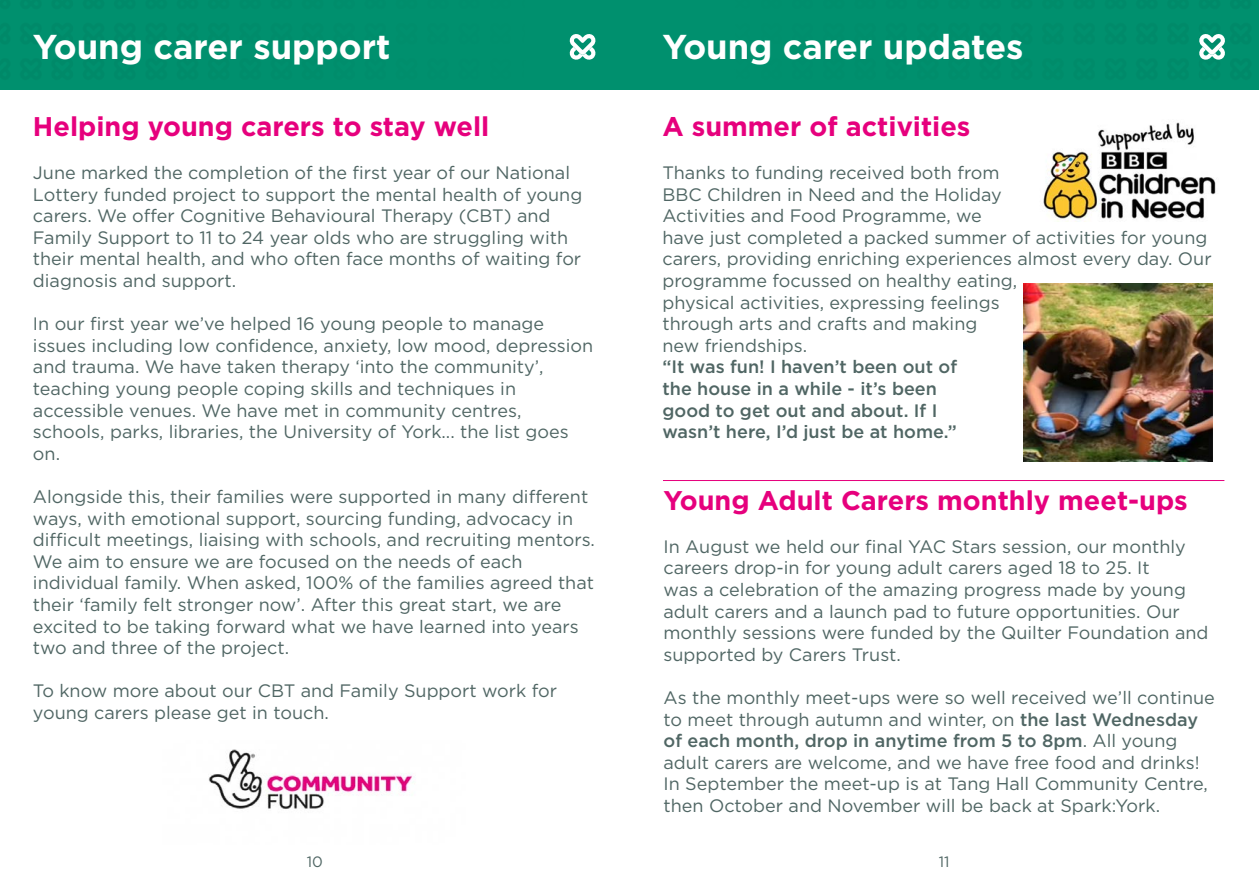
<style>
.page{position:relative;width:1259px;height:893px;background:#fff}
.page>*{position:absolute;margin:0;border:0;box-sizing:border-box;transform-origin:0 0}
.t1{font:700 34.5px "Gotham";color:#fff}
.t2{font:700 27px "Gotham";color:#e6007d}
.t3{font:18px/21.6px "Gotham";color:#506664}
.t4{font:500 18px/21.6px "Gotham";color:#506664}
.t5{font:15px "Gotham";color:#506664}
.s1{font-weight:500}
</style>
<div class="page">
<div style="left:629px;top:0;width:630px;height:89px;background:#00906e"></div>
<svg style="left:1198px;top:33px;width:27px;height:27px"></svg>
<div style="left:0;top:0;width:629px;height:89px;background:#00906e"></div>
<svg style="left:569px;top:34px;width:27px;height:26px"></svg>
<hr style="left:663px;top:480px;width:561px;height:1px;background:#e6007d">
<img style="left:208px;top:749px;width:207px;height:60px">
<img style="left:1043px;top:122px;width:173px;height:99px">
<img style="left:1023px;top:283px;width:189px;height:179px">
<h1 class="t1" style="left:33px;top:24px;width:359px">Young carer support</h1>
<h1 class="t1" style="left:662px;top:24px;width:362px">Young carer updates</h1>
<h2 class="t2" style="left:33px;top:109px;width:458px">Helping young carers to stay well</h2>
<p class="t3" style="left:33px;top:161px;width:551px">June marked the completion of the first year of our National Lottery funded project to support the mental health of young carers. We offer Cognitive Behavioural Therapy (CBT) and Family Support to 11 to 24 year olds who are struggling with their mental health, and who often face months of waiting for diagnosis and support.</p>
<p class="t3" style="left:33px;top:313px;width:562px">In our first year we’ve helped 16 young people to manage issues including low confidence, anxiety, low mood, depression and trauma. We have taken therapy ‘into the community’, teaching young people coping skills and techniques in accessible venues. We have met in community centres, schools, parks, libraries, the University of York... the list goes on.</p>
<p class="t3" style="left:33px;top:485px;width:563px">Alongside this, their families were supported in many different ways, with emotional support, sourcing funding, advocacy in difficult meetings, liaising with schools, and recruiting mentors.<br>We aim to ensure we are focused on the needs of each individual family. When asked, 100% of the families agreed that their ‘family felt stronger now’. After this great start, we are excited to be taking forward what we have learned into years two and three of the project.</p>
<p class="t3" style="left:33px;top:680px;width:526px">To know more about our CBT and Family Support work for young carers please get in touch.</p>
<h2 class="t2" style="left:662px;top:109px;width:309px">A summer of activities</h2>
<p class="t3" style="left:662px;top:161px;width:551px">Thanks to funding received both from<br>BBC Children in Need and the Holiday<br>Activities and Food Programme, we<br>have just completed a packed summer of activities for young carers, providing enriching experiences almost every day. Our programme focussed on healthy eating,<br>physical activities, expressing feelings<br>through arts and crafts and making<br>new friendships.</p>
<p class="t4" style="left:662px;top:356px;width:296px">“It was fun! I haven’t been out of the house in a while - it’s been good to get out and about. If I wasn’t here, I’d just be at home.”</p>
<h2 class="t2" style="left:663px;top:482px;width:526px">Young Adult Carers monthly meet-ups</h2>
<p class="t3" style="left:663px;top:535px;width:546px">In August we held our final YAC Stars session, our monthly careers drop-in for young adult carers aged 18 to 25. It<br>was a celebration of the amazing progress made by young adult carers and a launch pad to future opportunities. Our monthly sessions were funded by the Quilter Foundation and supported by Carers Trust.</p>
<p class="t3" style="left:663px;top:686px;width:553px">As the monthly meet-ups were so well received we’ll continue to meet through autumn and winter, on <span class="s1">the last Wednesday of each month, drop in anytime from 5 to 8pm</span>. All young adult carers are welcome, and we have free food and drinks!<br>In September the meet-up is at Tang Hall Community Centre, then October and November will be back at Spark:York.</p>
<p class="t5" style="left:307px;top:852px;width:18px">10</p>
<p class="t5" style="left:939px;top:852px;width:12px">11</p>
</div>
